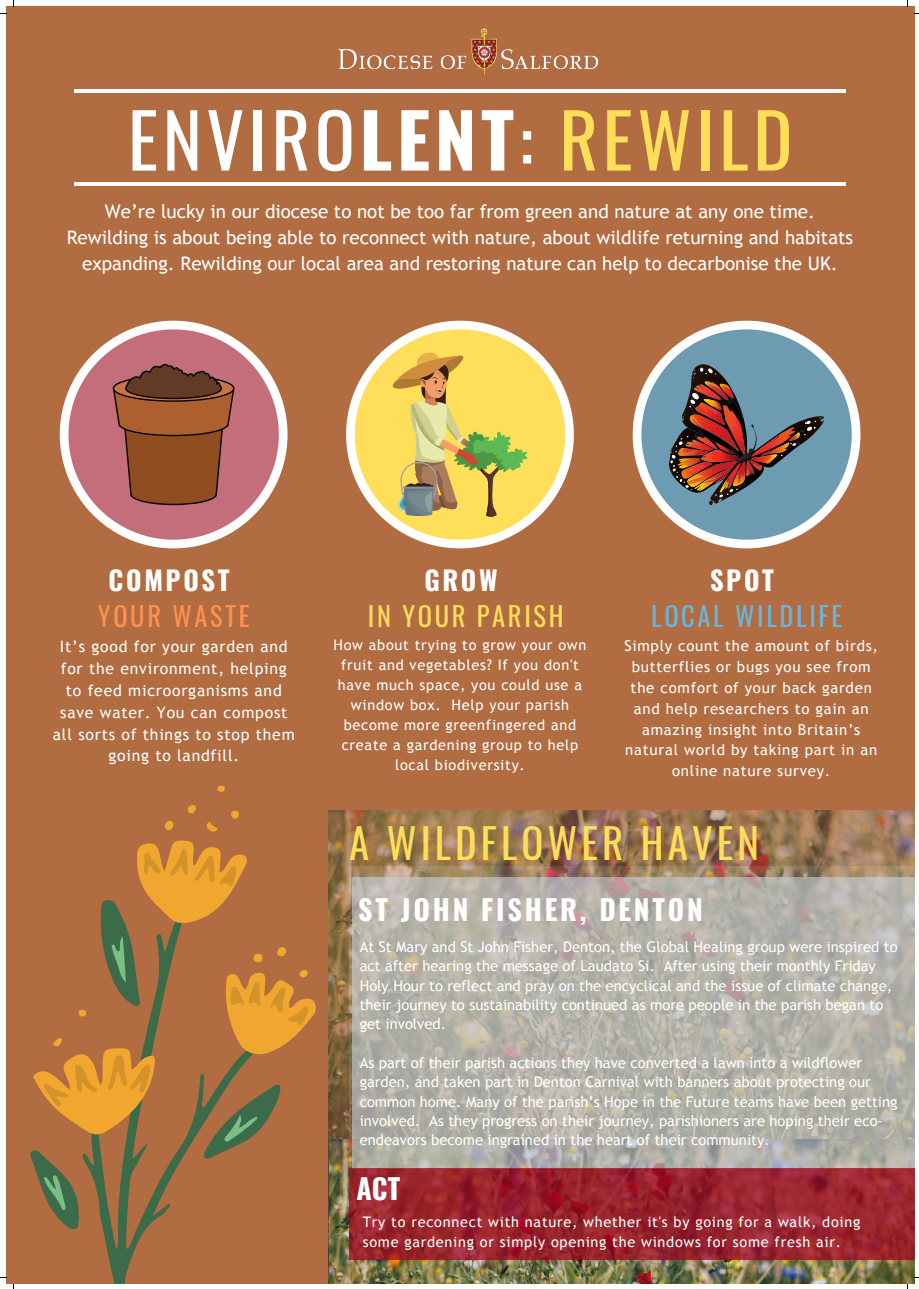
<style>
.page{position:relative;width:919px;height:1289px;background:#fff}
.page>*{position:absolute;margin:0;border:0;box-sizing:border-box;transform-origin:0 0}
.t1{font:74.47px "Oswald";letter-spacing:.06em;color:#fff}
.t2{font:40.88px "Oswald";letter-spacing:.1em;color:#ffde59}
.t3{font:700 28.05px "Oswald";letter-spacing:.1em;color:#fff}
.t4{font:700 26.47px "Oswald";letter-spacing:.1em;color:#fff}
.t5{font:26.47px "Oswald";letter-spacing:.1em;color:#68b6db}
.t6{font:26.47px "Oswald";letter-spacing:.1em;color:#ffde59}
.t7{font:26.47px "Oswald";letter-spacing:.1em;color:#ff914d}
.t8{font:18.75px/26px "Trebuchet MS";color:#fff;text-align:center}
.t9{font:15.75px/22px "Trebuchet MS";letter-spacing:.05em;color:#fff;text-align:center}
.t10{font:15px/20.9px "Trebuchet MS";letter-spacing:.05em;color:#fff;text-align:center}
.t11{font:14.77px/19.4px "Trebuchet MS";color:#fff}
.t12{font:14.55px/20px "Trebuchet MS";letter-spacing:.05em;color:#fff;text-align:center}
.s1{font-weight:700}
.s2{color:#ffde59}
</style>
<div class="page">
<div style="left:6px;top:6px;width:907px;height:1277px;background:#b26c41"></div>
<svg style="left:60px;top:321px;width:227px;height:227px"></svg>
<svg style="left:346px;top:321px;width:227px;height:227px"></svg>
<svg style="left:632px;top:321px;width:228px;height:227px"></svg>
<hr style="left:74px;top:182px;width:771px;height:3px;background:#fff">
<hr style="left:74px;top:89px;width:771px;height:3px;background:#fff">
<img style="left:338px;top:28px;width:259px;height:46px">
<img style="left:328px;top:810px;width:585px;height:473px">
<img style="left:329px;top:1139px;width:584px;height:144px">
<svg style="left:352px;top:877px;width:561px;height:291px;background:#b3b1a8"></svg>
<svg style="left:68px;top:329px;width:211px;height:210px;background:#b46f65"></svg>
<svg style="left:641px;top:329px;width:210px;height:210px;background:#83868a"></svg>
<svg style="left:354px;top:329px;width:211px;height:210px;background:#e2c567"></svg>
<svg style="left:349px;top:1168px;width:564px;height:91px;background:#99232e"></svg>
<svg style="left:30px;top:1150px;width:137px;height:133px"></svg>
<svg style="left:43px;top:1135px;width:211px;height:75px"></svg>
<svg style="left:33px;top:785px;width:283px;height:350px"></svg>
<svg style="left:43px;top:848px;width:265px;height:258px"></svg>
<h1 class="t1" style="left:128px;top:82px;width:666px">ENVIRO<span class="s1">LENT</span>: <span class="s2">REWILD</span></h1>
<p class="t8" style="left:67px;top:199px;width:787px">We’re lucky in our diocese to not be too far from green and nature at any one time.<br>Rewilding is about being able to reconnect with nature, about wildlife returning and habitats expanding. Rewilding our local area and restoring nature can help to decarbonise the UK.</p>
<h3 class="t4" style="left:108px;top:559px;width:122px">COMPOST</h3>
<h3 class="t7" style="left:98px;top:595px;width:153px">YOUR WASTE</h3>
<p class="t9" style="left:53px;top:635px;width:243px">It’s good for your garden and for the environment, helping to feed microorganisms and save water. You can compost all sorts of things to stop them going to landfill.</p>
<h3 class="t4" style="left:424px;top:559px;width:75px">GROW</h3>
<h3 class="t6" style="left:367px;top:595px;width:197px">IN YOUR PARISH</h3>
<p class="t12" style="left:333px;top:635px;width:254px">How about trying to grow your own fruit and vegetables? If you don't have much space, you could use a window box. Help your parish become more greenfingered and create a gardening group to help local biodiversity.</p>
<h3 class="t4" style="left:709px;top:559px;width:65px">SPOT</h3>
<h3 class="t5" style="left:651px;top:595px;width:192px">LOCAL WILDLIFE</h3>
<p class="t10" style="left:624px;top:635px;width:255px">Simply count the amount of birds, butterflies or bugs you see from the comfort of your back garden and help researchers to gain an amazing insight into Britain’s natural world by taking part in an online nature survey.</p>
<h2 class="t2" style="left:349px;top:810px;width:411px">A WILDFLOWER HAVEN</h2>
<h3 class="t3" style="left:358px;top:887px;width:346px">ST JOHN FISHER, DENTON</h3>
<p class="t11" style="left:359px;top:937px;width:539px">At St Mary and St John Fisher, Denton, the Global Healing group were inspired to act after hearing the message of Laudato Si. After using their monthly Friday Holy Hour to reflect and pray on the encyclical and the issue of climate change, their journey to sustainability continued as more people in the parish began to get involved.</p>
<p class="t11" style="left:359px;top:1053px;width:539px">As part of their parish actions they have converted a lawn into a wildflower garden, and taken part in Denton Carnival with banners about protecting our common home. Many of the parish’s Hope in the Future teams have been getting involved. As they progress on their journey, parishioners are hoping their eco&shy;endeavors become ingrained in the heart of their community.</p>
<h3 class="t3" style="left:356px;top:1166px;width:45px">ACT</h3>
<p class="t12" style="left:362px;top:1212px;width:499px;text-align:left">Try to reconnect with nature, whether it's by going for a walk, doing some gardening or simply opening the windows for some fresh air.</p>
</div>
